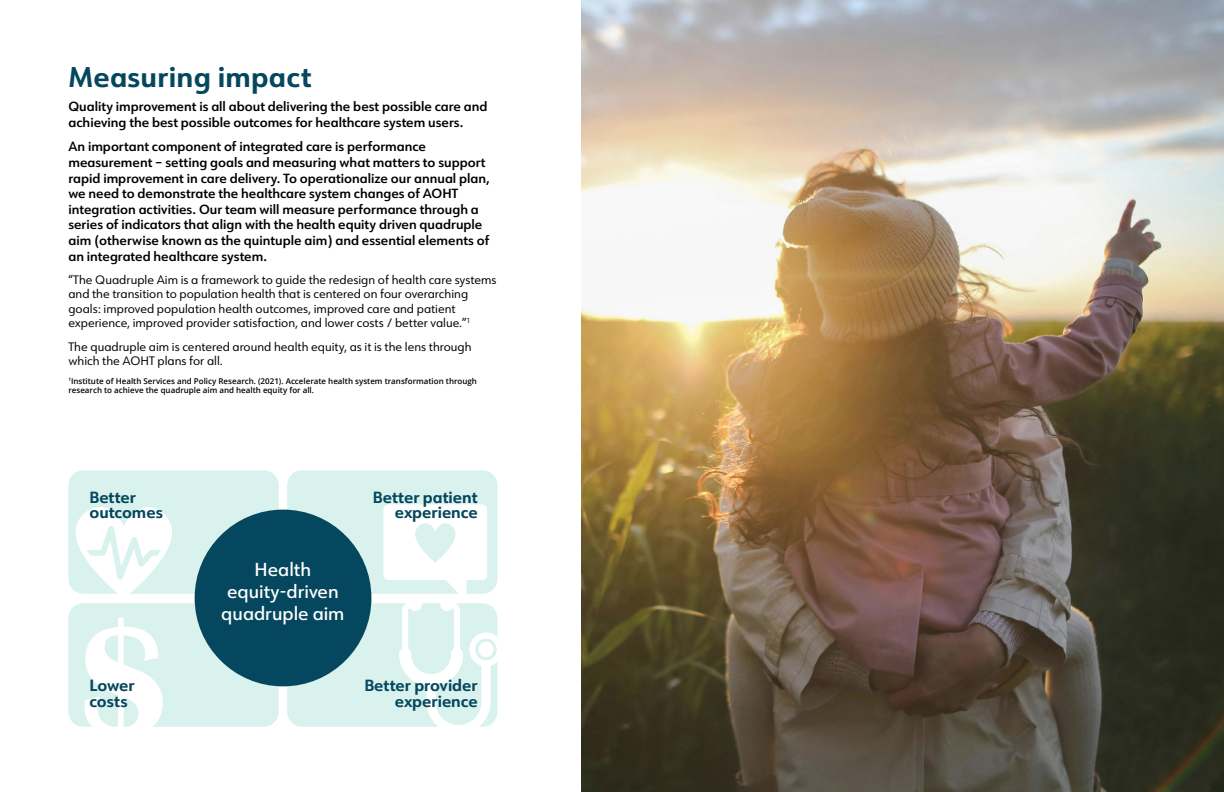
<style>
.page{position:relative;width:1224px;height:792px;background:#fff}
.page>*{position:absolute;margin:0;border:0;box-sizing:border-box;transform-origin:0 0}
.t1{font:700 158.5px "Britannic";color:#fff}
.Paragraph{font:700 28px "URW Form";letter-spacing:.01em;color:#05475e}
.Paragraph-2{font:500 18.4px/22.1px "URW Form";color:#fff;text-align:center}
.Paragraph-3{font:700 15.9px/15.9px "URW Form";color:#05475e;text-align:right}
.Paragraph-4{font:600 13px/15.6px "URW Form";color:#000}
.Paragraph-5{font:12px/14.4px "URW Form";color:#000}
.Paragraph-6{font:600 8px/9.6px "Open Sans";color:#000}
</style>
<div class="page">
<img style="left:581px;top:0;width:643px;height:792px">
<div style="left:68px;top:470px;width:211px;height:124px;background:#d9f2ed;border-radius:15px"></div>
<div style="left:287px;top:470px;width:210px;height:124px;background:#d9f2ed;border-radius:15px"></div>
<div style="left:68px;top:603px;width:211px;height:124px;background:#d9f2ed;border-radius:15px"></div>
<div style="left:287px;top:603px;width:210px;height:124px;background:#d9f2ed;border-radius:15px"></div>
<div style="left:195px;top:510px;width:176px;height:176px;background:#05475e;border-radius:50%"></div>
<svg style="left:383px;top:504px;width:115px;height:223px"></svg>
<svg style="left:73px;top:507px;width:99px;height:87px"></svg>
<p class="Paragraph" style="left:68px;top:57px;width:244px">Measuring impact</p>
<p class="Paragraph-4" style="left:68px;top:99px;width:421px">Quality improvement is all about delivering the best possible care and achieving the best possible outcomes for healthcare system users.</p>
<p class="Paragraph-4" style="left:68px;top:139px;width:423px">An important component of integrated care is performance measurement – setting goals and measuring what matters to support rapid improvement in care delivery. To operationalize our annual plan, we need to demonstrate the healthcare system changes of AOHT integration activities. Our team will measure performance through a series of indicators that align with the health equity driven quadruple aim (otherwise known as the quintuple aim) and essential elements of an integrated healthcare system.</p>
<p class="Paragraph-5" style="left:68px;top:272px;width:430px">“The Quadruple Aim is a framework to guide the redesign of health care systems and the transition to population health that is centered on four overarching goals: improved population health outcomes, improved care and patient experience, improved provider satisfaction, and lower costs / better value.”<sup>1</sup></p>
<p class="Paragraph-5" style="left:68px;top:339px;width:405px">The quadruple aim is centered around health equity, as it is the lens through which the AOHT plans for all.</p>
<p class="Paragraph-6" style="left:68px;top:376px;width:410px"><sup>1</sup>Institute of Health Services and Policy Research. (2021). Accelerate health system transformation through research to achieve the quadruple aim and health equity for all.</p>
<p class="Paragraph-3" style="left:90px;top:488px;width:48px">Better</p>
<p class="Paragraph-3" style="left:90px;top:504px;width:75px">outcomes</p>
<p class="t1" style="left:76px;top:592px;width:99px">$</p>
<p class="Paragraph-3" style="left:90px;top:677px;width:47px;text-align:left">Lower costs</p>
<p class="Paragraph-2" style="left:221px;top:557px;width:125px">Health equity-driven quadruple aim</p>
<p class="Paragraph-3" style="left:373px;top:488px;width:106px">Better patient</p>
<p class="Paragraph-3" style="left:395px;top:504px;width:84px">experience</p>
<p class="Paragraph-3" style="left:364px;top:677px;width:115px">Better provider experience</p>
</div>
